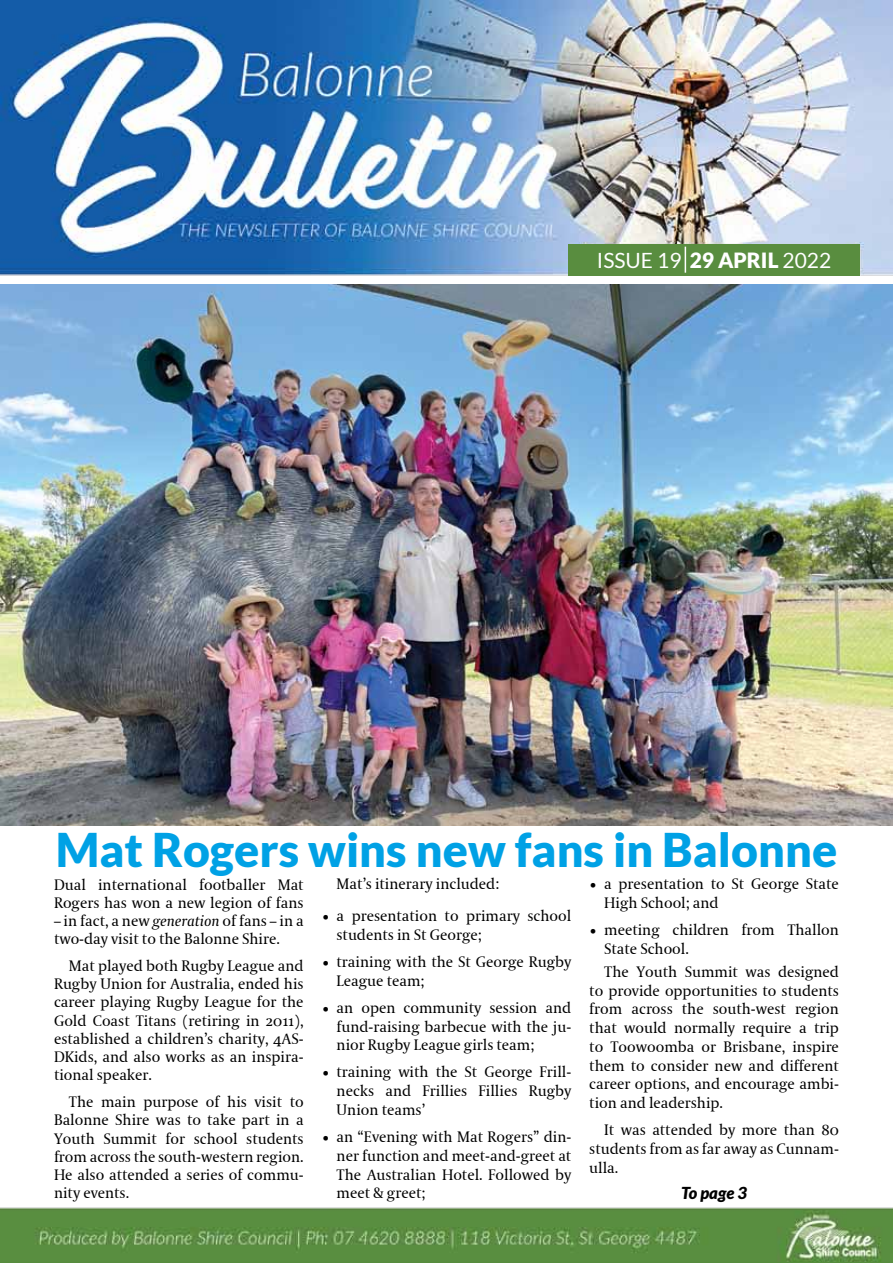
<style>
.page{position:relative;width:893px;height:1263px;background:#fff}
.page>*{position:absolute;margin:0;border:0;box-sizing:border-box;transform-origin:0 0}
.t1{font:900 46.5px "Lato";color:#00a1e5}
.t2{font:21px "Lato";color:#fff}
.t3{font:italic 900 16.5px "Lato";color:#000}
.t4{font:15px/18.8px "Coranto W01 2";color:#000;text-align:justify}
.s1{font-weight:900}
.s2{font-family:"Coranto 2";font-style:italic}
</style>
<div class="page">
<img style="left:0;top:0;width:893px;height:1263px">
<div style="left:568px;top:244px;width:292px;height:31px;background:#598d3f"></div>
<svg style="left:685px;top:247px;width:1px;height:26px"></svg>
<h2 class="t2" style="left:597px;top:249px;width:236px">ISSUE 19 <span class="s1">29 APRIL</span> 2022</h2>
<h1 class="t1" style="left:56px;top:822px;width:783px">Mat Rogers wins new fans in Balonne</h1>
<p class="t4" style="left:54px;top:875px;width:251px;line-height:18.3px">Dual international footballer Mat<br>Rogers has won a new legion of fans</p>
<p class="t4" style="left:54px;top:911px;width:251px;line-height:18.3px">– in fact, a new <span class="s2">generation</span> of fans – in a two-day visit to the Balonne Shire.</p>
<p class="t4" style="left:54px;top:956px;width:251px;line-height:18.3px;text-indent:15px">Mat played both Rugby League and Rugby Union for Australia, ended his career playing Rugby League for the Gold Coast Titans (retiring in 2011), established a children’s charity, 4AS-DKids, and also works as an inspira&shy;tional speaker.</p>
<p class="t4" style="left:54px;top:1093px;width:251px;line-height:18.3px;text-indent:15px">The main purpose of his visit to Balonne Shire was to take part in a Youth Summit for school students from across the south-western region.<br>He also attended a series of commu&shy;nity events.</p>
<p class="t4" style="left:337px;top:875px;width:164px">Mat’s itinerary included:</p>
<p class="t4" style="left:337px;top:906px;width:236px;text-indent:-15px">• a presentation to primary school students in St George;</p>
<p class="t4" style="left:337px;top:952px;width:236px;text-indent:-15px">• training with the St George Rugby<br>League team;</p>
<p class="t4" style="left:337px;top:998px;width:236px;text-indent:-15px">• an open community session and fund-raising barbecue with the ju&shy;nior Rugby League girls team;</p>
<p class="t4" style="left:337px;top:1063px;width:236px;text-indent:-15px">• training with the St George Frill&shy;necks and Frillies Fillies Rugby Union teams’</p>
<p class="t4" style="left:337px;top:1127px;width:236px;text-indent:-15px">• an “Evening with Mat Rogers” din&shy;ner function and meet-and-greet at The Australian Hotel. Followed by meet &amp; greet;</p>
<p class="t4" style="left:604px;top:875px;width:236px;text-indent:-15px">• a presentation to St George State<br>High School; and</p>
<p class="t4" style="left:604px;top:921px;width:236px;text-indent:-15px">• meeting children from Thallon<br>State School.</p>
<p class="t4" style="left:589px;top:962px;width:251px;text-indent:15px">The Youth Summit was designed to provide opportunities to students from across the south-west region that would normally require a trip to Toowoomba or Brisbane, inspire them to consider new and different career options, and encourage ambi&shy;tion and leadership.</p>
<p class="t4" style="left:589px;top:1120px;width:251px;text-indent:15px">It was attended by more than 80 students from as far away as Cunnam&shy;ulla.</p>
<p class="t3" style="left:681px;top:1183px;width:67px">To page 3</p>
</div>
